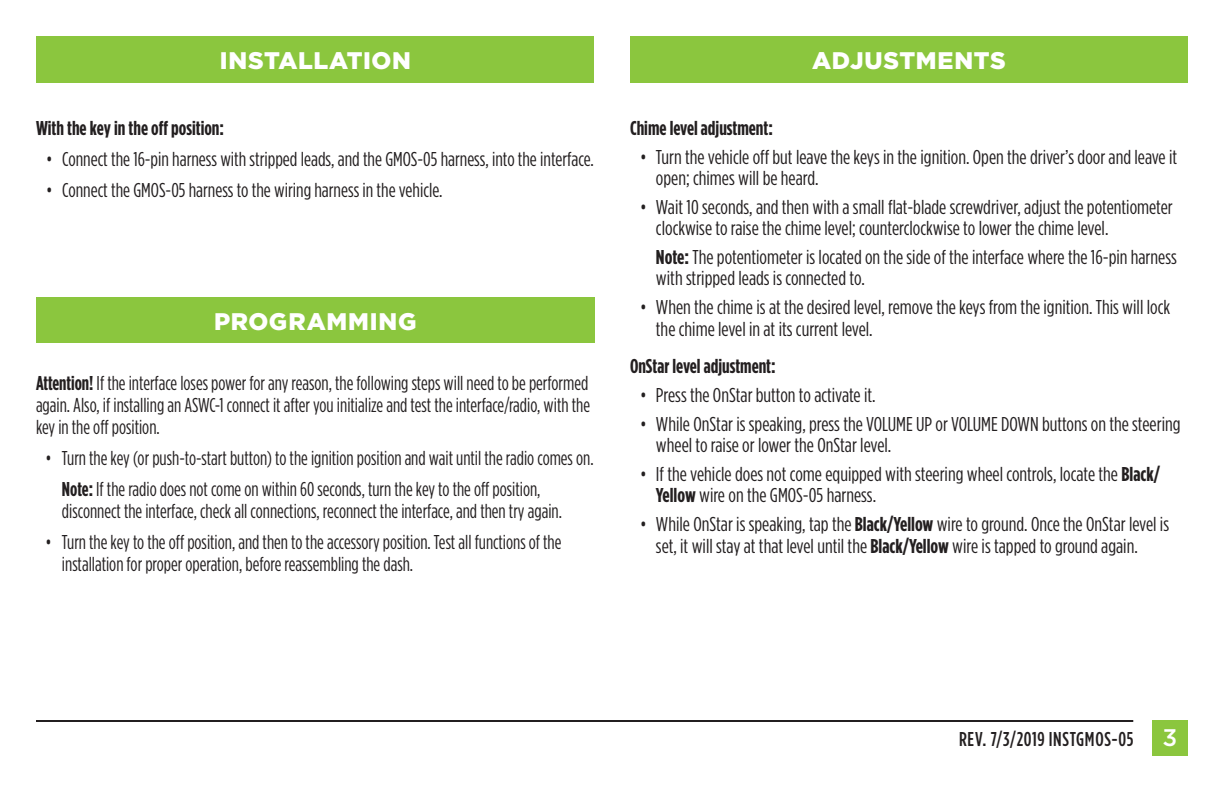
<style>
.page{position:relative;width:1224px;height:792px;background:#fff}
.page>*{position:absolute;margin:0;border:0;box-sizing:border-box;transform-origin:0 0}
.t1{font:900 24px "Gotham";letter-spacing:.025em;color:#fff}
.t2{font:20px/21.6px "Gotham Condensed";color:#231f20}
.t3{font:20px/22px "Gotham Condensed";color:#231f20;scale:.96 1}
.t4{font:700 20px "Gotham Condensed";color:#231f20}
.t5{font:500 20px "Gotham Condensed";letter-spacing:.03em;color:#231f20}
.s1{font-weight:700}
.s2{font-family:"Gotham";font-size:24px;color:#fff}
</style>
<div class="page">
<div style="left:36px;top:36px;width:1152px;height:46px;background:#8bc63e"></div>
<div style="left:1152px;top:720px;width:36px;height:36px;background:#8bc63e"></div>
<hr style="left:36px;top:720px;width:1097px;height:2px;background:#231f20">
<div style="left:595px;top:35px;width:35px;height:48px;background:#fff"></div>
<div style="left:36px;top:297px;width:559px;height:45px;background:#8bc63e"></div>
<p class="t1" style="left:220px;top:47px;width:193px">INSTALLATION</p>
<p class="t4" style="left:36px;top:117px;width:190px">With the key in the off position:</p>
<p class="t2" style="left:46px;top:148px;width:549px">• Connect the 16-pin harness with stripped leads, and the GMOS-05 harness, into the interface.</p>
<p class="t2" style="left:46px;top:179px;width:398px">• Connect the GMOS-05 harness to the wiring harness in the vehicle.</p>
<p class="t1" style="left:214px;top:308px;width:204px">PROGRAMMING</p>
<p class="t3" style="left:36px;top:372px;width:579px;text-align:justify"><span class="s1">Attention!</span> If the interface loses power for any reason, the following steps will need to be performed again. Also, if installing an ASWC-1 connect it after you initialize and test the interface/radio, with the key in the off position.</p>
<p class="t3" style="left:62px;top:442px;width:555px;line-height:31px;text-indent:-16px">• Turn the key (or push-to-start button) to the ignition position and wait until the radio comes on.<br><span class="s1">Note:</span> If the radio does not come on within 60 seconds, turn the key to the off position,</p>
<p class="t3" style="left:62px;top:500px;width:522px">disconnect the interface, check all connections, reconnect the interface, and then try again.</p>
<p class="t3" style="left:62px;top:531px;width:522px;text-indent:-16px">• Turn the key to the off position, and then to the accessory position. Test all functions of the installation for proper operation, before reassembling the dash.</p>
<p class="t1" style="left:812px;top:47px;width:195px">ADJUSTMENTS</p>
<p class="t4" style="left:630px;top:117px;width:144px">Chime level adjustment:</p>
<p class="t2" style="left:656px;top:145px;width:523px;text-indent:-16px">• Turn the vehicle off but leave the keys in the ignition. Open the driver’s door and leave it open; chimes will be heard.</p>
<p class="t2" style="left:656px;top:196px;width:518px;text-indent:-16px">• Wait 10 seconds, and then with a small flat-blade screwdriver, adjust the potentiometer clockwise to raise the chime level; counterclockwise to lower the chime level.</p>
<p class="t2" style="left:656px;top:246px;width:522px"><span class="s1">Note:</span> The potentiometer is located on the side of the interface where the 16-pin harness with stripped leads is connected to.</p>
<p class="t2" style="left:656px;top:296px;width:516px;text-indent:-16px">• When the chime is at the desired level, remove the keys from the ignition. This will lock the chime level in at its current level.</p>
<p class="t4" style="left:630px;top:355px;width:147px">OnStar level adjustment:</p>
<p class="t2" style="left:640px;top:384px;width:237px">• Press the OnStar button to activate it.</p>
<p class="t2" style="left:656px;top:413px;width:526px;text-indent:-16px">• While OnStar is speaking, press the VOLUME UP or VOLUME DOWN buttons on the steering wheel to raise or lower the OnStar level.</p>
<p class="t2" style="left:656px;top:463px;width:506px;text-indent:-16px">• If the vehicle does not come equipped with steering wheel controls, locate the <span class="s1">Black/<br>Yellow</span> wire on the GMOS-05 harness.</p>
<p class="t2" style="left:656px;top:513px;width:515px;text-indent:-16px">• While OnStar is speaking, tap the <span class="s1">Black/Yellow</span> wire to ground. Once the OnStar level is set, it will stay at that level until the <span class="s1">Black/Yellow</span> wire is tapped to ground again.</p>
<p class="t5" style="left:959px;top:728px;width:220px">REV. 7/3/2019 INSTGMOS-05 <span class="s2">3</span></p>
</div>
